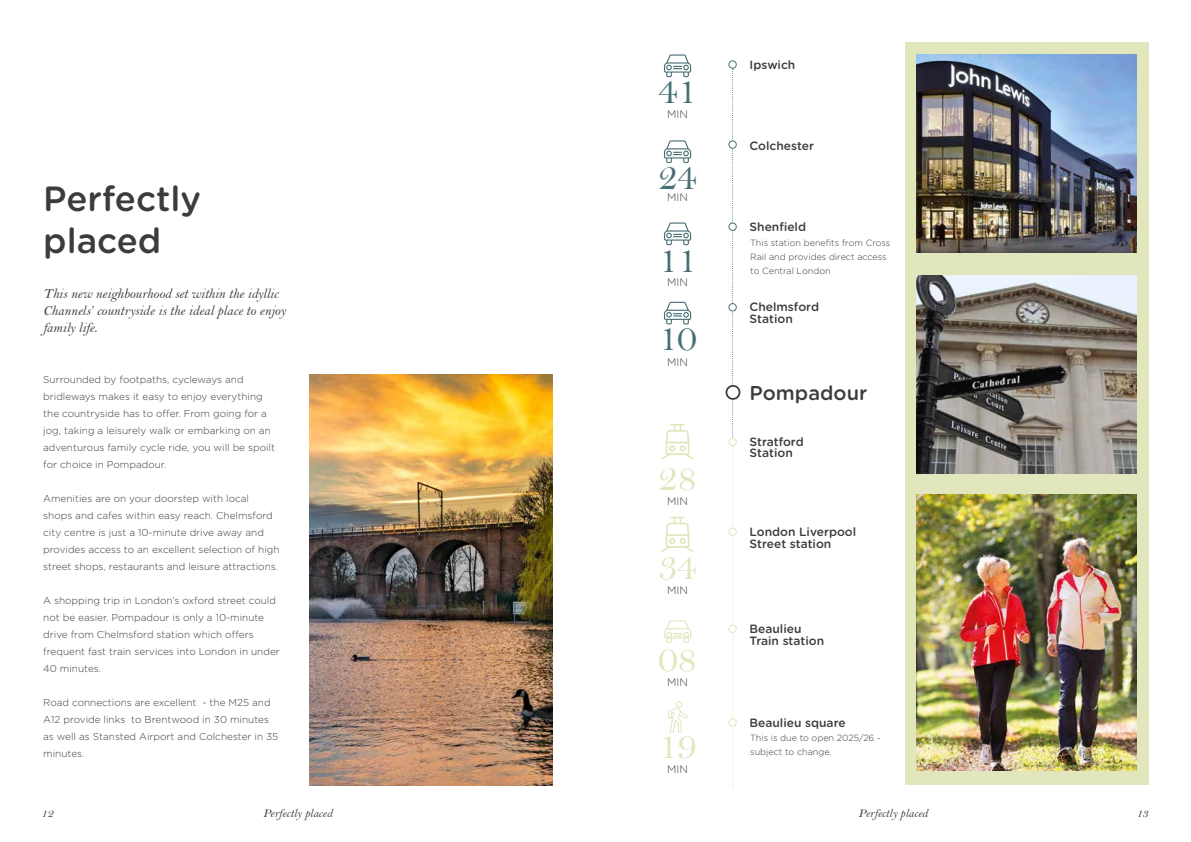
<style>
.page{position:relative;width:1191px;height:842px;background:#fff}
.page>*{position:absolute;margin:0;border:0;box-sizing:border-box;transform-origin:0 0}
.t1{font:40px "Bell";letter-spacing:-.025em;color:#476f73}
.t2{font:40px "Bell";letter-spacing:-.025em;color:#e2e6bd}
.t3{font:500 35px/42px "Gotham Rounded";color:#3c3c3b}
.t4{font:500 20px "Gotham Rounded";color:#3c3c3b}
.t5{font:14px/16.8px "Bell MT Italic";letter-spacing:-.005em;color:#3c3c3b}
.t6{font:500 12px/11.2px "Gotham Rounded";color:#3c3c3b}
.t7{font:12px "Bell MT Italic";color:#3c3c3b}
.t8{font:300 10.8px "Gotham Rounded";color:#3c3c3b}
.t9{font:300 10px/17px "Gotham Rounded";color:#3c3c3b}
.t10{font:300 9px/14px "Gotham Rounded";color:#3c3c3b}
</style>
<div class="page">
<div style="left:904px;top:42px;width:244px;height:743px;background:#e2e6bd"></div>
<img style="left:916px;top:275px;width:220px;height:199px">
<img style="left:309px;top:375px;width:244px;height:410px">
<img style="left:916px;top:54px;width:220px;height:199px">
<div style="left:728px;top:60px;width:9px;height:9px;border:1px solid #476f73;border-radius:50%"></div>
<div style="left:728px;top:140px;width:9px;height:9px;border:1px solid #476f73;border-radius:50%"></div>
<div style="left:728px;top:222px;width:9px;height:9px;border:1px solid #476f73;border-radius:50%"></div>
<div style="left:725px;top:385px;width:15px;height:15px;border:2px solid #3c3c3b;border-radius:50%"></div>
<svg style="left:732px;top:69px;width:1px;height:718px"></svg>
<div style="left:729px;top:438px;width:7px;height:7px;background:#fff;border-radius:50%"></div>
<div style="left:728px;top:438px;width:9px;height:8px;border:1px solid #e2e6bd;border-radius:50%"></div>
<div style="left:729px;top:528px;width:7px;height:7px;background:#fff;border-radius:50%"></div>
<div style="left:728px;top:527px;width:9px;height:9px;border:1px solid #e2e6bd;border-radius:50%"></div>
<div style="left:729px;top:719px;width:7px;height:7px;background:#fff;border-radius:50%"></div>
<div style="left:728px;top:718px;width:9px;height:9px;border:1px solid #e2e6bd;border-radius:50%"></div>
<svg style="left:664px;top:54px;width:27px;height:23px"></svg>
<div style="left:676px;top:701px;width:6px;height:7px;border:1px solid #e2e6bd;border-radius:50%"></div>
<svg style="left:668px;top:707px;width:20px;height:26px"></svg>
<svg style="left:664px;top:620px;width:27px;height:23px"></svg>
<img style="left:916px;top:495px;width:220px;height:275px">
<svg style="left:664px;top:140px;width:27px;height:23px"></svg>
<svg style="left:664px;top:222px;width:27px;height:23px"></svg>
<svg style="left:664px;top:302px;width:27px;height:22px"></svg>
<div style="left:729px;top:304px;width:7px;height:7px;background:#fff;border-radius:50%"></div>
<div style="left:728px;top:303px;width:9px;height:8px;border:1px solid #476f73;border-radius:50%"></div>
<div style="left:729px;top:625px;width:7px;height:7px;background:#fff;border-radius:50%"></div>
<div style="left:728px;top:624px;width:9px;height:9px;border:1px solid #e2e6bd;border-radius:50%"></div>
<svg style="left:661px;top:516px;width:33px;height:36px"></svg>
<svg style="left:661px;top:424px;width:33px;height:36px"></svg>
<h2 class="t3" style="left:43px;top:176px;width:159px">Perfectly placed</h2>
<h3 class="t5" style="left:43px;top:285px;width:244px">This new neighbourhood set within the idyllic<br>Channels’ countryside is the ideal place to enjoy family life.</h3>
<p class="t9" style="left:43px;top:370px;width:233px">Surrounded by footpaths, cycleways and bridleways makes it easy to enjoy everything the countryside has to offer. From going for a jog, taking a leisurely walk or embarking on an adventurous family cycle ride, you will be spoilt for choice in Pompadour.</p>
<p class="t9" style="left:43px;top:489px;width:238px">Amenities are on your doorstep with local shops and cafes within easy reach. Chelmsford city centre is just a 10-minute drive away and provides access to an excellent selection of high street shops, restaurants and leisure attractions.</p>
<p class="t9" style="left:43px;top:591px;width:238px">A shopping trip in London’s oxford street could not be easier. Pompadour is only a 10-minute drive from Chelmsford station which offers frequent fast train services into London in under 40 minutes.</p>
<p class="t9" style="left:43px;top:693px;width:236px">Road connections are excellent - the M25 and A12 provide links to Brentwood in 30 minutes as well as Stansted Airport and Colchester in 35 minutes.</p>
<h1 class="t1" style="left:658px;top:66px;width:40px">41</h1>
<p class="t8" style="left:667px;top:107px;width:22px">MIN</p>
<h1 class="t1" style="left:658px;top:152px;width:40px">24</h1>
<p class="t8" style="left:667px;top:190px;width:22px">MIN</p>
<h1 class="t1" style="left:658px;top:235px;width:40px">11</h1>
<p class="t8" style="left:667px;top:275px;width:22px">MIN</p>
<h1 class="t1" style="left:658px;top:314px;width:40px">10</h1>
<p class="t8" style="left:667px;top:355px;width:22px">MIN</p>
<h1 class="t2" style="left:658px;top:453px;width:40px">28</h1>
<p class="t8" style="left:667px;top:494px;width:22px">MIN</p>
<h1 class="t2" style="left:658px;top:542px;width:40px">34</h1>
<p class="t8" style="left:667px;top:583px;width:22px">MIN</p>
<h1 class="t2" style="left:658px;top:634px;width:40px">08</h1>
<p class="t8" style="left:667px;top:675px;width:22px">MIN</p>
<h1 class="t2" style="left:658px;top:722px;width:40px">19</h1>
<p class="t8" style="left:667px;top:762px;width:22px">MIN</p>
<p class="t6" style="left:749px;top:58px;width:47px">Ipswich</p>
<p class="t6" style="left:749px;top:140px;width:66px">Colchester</p>
<p class="t6" style="left:749px;top:220px;width:58px">Shenfield</p>
<p class="t10" style="left:750px;top:235px;width:142px">This station benefits from Cross<br>Rail and provides direct access to Central London</p>
<p class="t6" style="left:749px;top:301px;width:71px">Chelmsford<br>Station</p>
<h3 class="t4" style="left:749px;top:378px;width:119px">Pompadour</h3>
<p class="t6" style="left:749px;top:436px;width:56px">Stratford<br>Station</p>
<p class="t6" style="left:749px;top:526px;width:108px">London Liverpool<br>Street station</p>
<p class="t6" style="left:749px;top:623px;width:76px">Beaulieu<br>Train station</p>
<p class="t6" style="left:749px;top:716px;width:98px">Beaulieu square</p>
<p class="t10" style="left:750px;top:731px;width:132px">This is due to open 2025/26 - subject to change.</p>
<p class="t7" style="left:263px;top:806px;width:71px">Perfectly placed</p>
<p class="t7" style="left:858px;top:806px;width:71px">Perfectly placed</p>
<p class="t7" style="left:42px;top:806px;width:13px">12</p>
<p class="t7" style="left:1136px;top:806px;width:13px">13</p>
</div>
